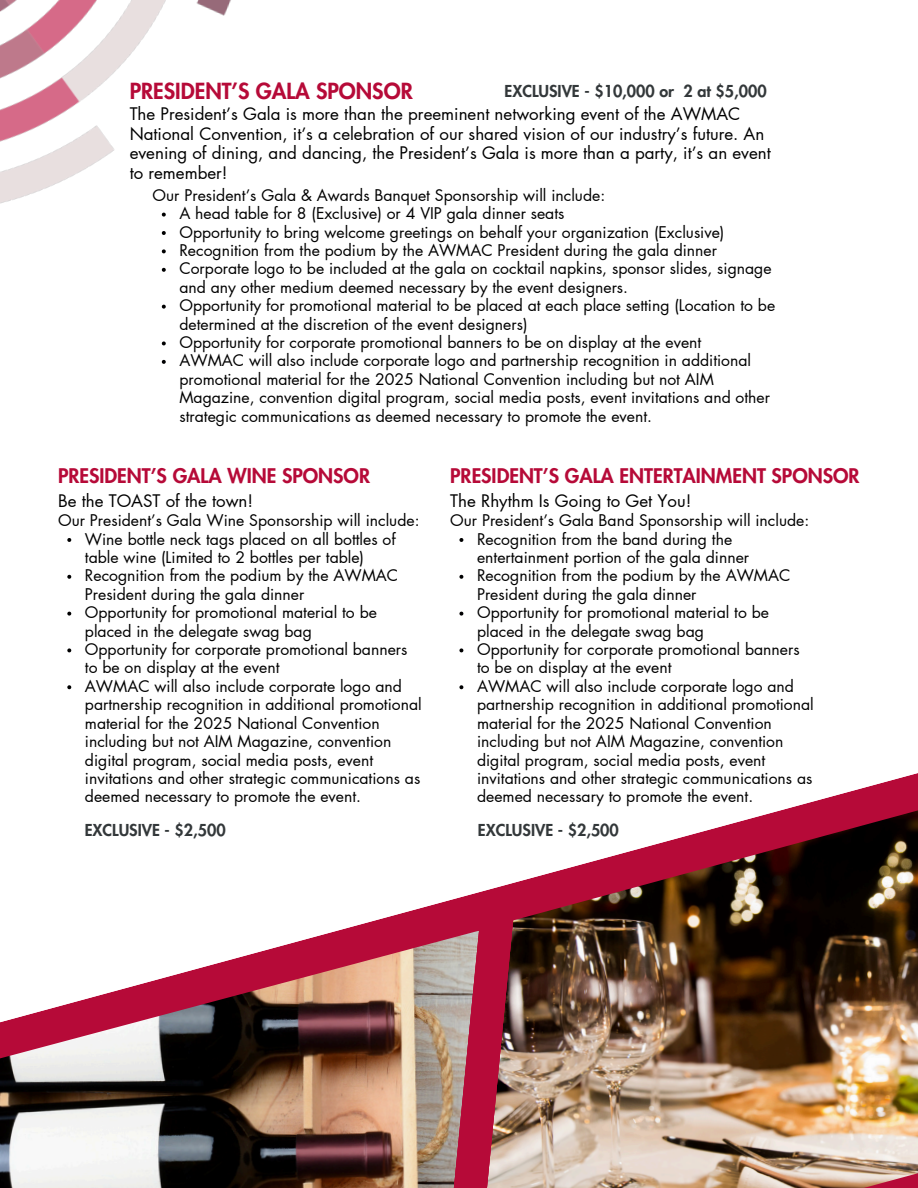
<style>
.page{position:relative;width:918px;height:1188px;background:#fff}
.page>*{position:absolute;margin:0;border:0;box-sizing:border-box;transform-origin:0 0}
.t1{font:800 21.75px "Futura LT Pro";color:#b60a38}
.t2{font:800 19.65px "Futura LT Pro";color:#b60a38}
.t3{font:16.95px/19.8px "Futura LT Pro";color:#000}
.t4{font:800 16.05px "Futura LT Pro";color:#33383a}
.t5{font:15.75px/18.5px "Futura LT Pro";color:#000001}
</style>
<div class="page">
<svg style="left:337px;top:773px;width:581px;height:158px"></svg>
<img style="left:0;top:931px;width:477px;height:257px">
<img style="left:477px;top:779px;width:441px;height:409px">
<svg style="left:162px;top:268px;width:4px;height:4px"></svg>
<svg style="left:162px;top:305px;width:4px;height:4px"></svg>
<svg style="left:162px;top:341px;width:4px;height:4px"></svg>
<svg style="left:162px;top:360px;width:4px;height:4px"></svg>
<img style="left:0;top:0;width:231px;height:254px">
<svg style="left:67px;top:538px;width:4px;height:4px"></svg>
<svg style="left:67px;top:575px;width:4px;height:4px"></svg>
<svg style="left:67px;top:612px;width:4px;height:4px"></svg>
<svg style="left:67px;top:648px;width:4px;height:4px"></svg>
<svg style="left:67px;top:685px;width:4px;height:4px"></svg>
<svg style="left:459px;top:538px;width:4px;height:4px"></svg>
<svg style="left:459px;top:575px;width:4px;height:4px"></svg>
<svg style="left:459px;top:612px;width:4px;height:4px"></svg>
<svg style="left:459px;top:648px;width:4px;height:4px"></svg>
<svg style="left:459px;top:685px;width:4px;height:4px"></svg>
<p class="t1" style="left:130px;top:81px;width:285px">PRESIDENT’S GALA SPONSOR</p>
<p class="t3" style="left:130px;top:104px;width:643px">The President’s Gala is more than the preeminent networking event of the AWMAC National Convention, it’s a celebration of our shared vision of our industry’s future. An evening of dining, and dancing, the President’s Gala is more than a party, it’s an event to remember!</p>
<h1 class="t4" style="left:505px;top:84px;width:264px">EXCLUSIVE - $10,000 or 2 at $5,000</h1>
<h3 class="t5" style="left:153px;top:186px;width:454px">Our President’s Gala &amp; Awards Banquet Sponsorship will include:</h3>
<p class="t5" style="left:179px;top:205px;width:387px">A head table for 8 (Exclusive) or 4 VIP gala dinner seats</p>
<p class="t5" style="left:179px;top:223px;width:547px">Opportunity to bring welcome greetings on behalf your organization (Exclusive)</p>
<p class="t5" style="left:179px;top:242px;width:539px">Recognition from the podium by the AWMAC President during the gala dinner</p>
<p class="t5" style="left:179px;top:260px;width:594px">Corporate logo to be included at the gala on cocktail napkins, sponsor slides, signage and any other medium deemed necessary by the event designers.</p>
<p class="t5" style="left:179px;top:297px;width:597px">Opportunity for promotional material to be placed at each place setting (Location to be determined at the discretion of the event designers)</p>
<p class="t5" style="left:179px;top:334px;width:523px">Opportunity for corporate promotional banners to be on display at the event</p>
<p class="t5" style="left:179px;top:352px;width:592px">AWMAC will also include corporate logo and partnership recognition in additional promotional material for the 2025 National Convention including but not AIM Magazine, convention digital program, social media posts, event invitations and other strategic communications as deemed necessary to promote the event.</p>
<p class="t2" style="left:58px;top:467px;width:313px">PRESIDENT’S GALA WINE SPONSOR</p>
<p class="t3" style="left:58px;top:492px;width:197px">Be the TOAST of the town!</p>
<h1 class="t5" style="left:58px;top:512px;width:363px">Our President’s Gala Wine Sponsorship will include:</h1>
<p class="t5" style="left:85px;top:530px;width:312px">Wine bottle neck tags placed on all bottles of table wine (Limited to 2 bottles per table)</p>
<p class="t5" style="left:85px;top:567px;width:315px">Recognition from the podium by the AWMAC<br>President during the gala dinner</p>
<p class="t5" style="left:85px;top:604px;width:294px">Opportunity for promotional material to be placed in the delegate swag bag</p>
<p class="t5" style="left:85px;top:641px;width:324px">Opportunity for corporate promotional banners to be on display at the event</p>
<p class="t5" style="left:85px;top:678px;width:338px">AWMAC will also include corporate logo and partnership recognition in additional promotional material for the 2025 National Convention including but not AIM Magazine, convention digital program, social media posts, event invitations and other strategic communications as deemed necessary to promote the event.</p>
<p class="t4" style="left:85px;top:823px;width:142px">EXCLUSIVE - $2,500</p>
<p class="t2" style="left:450px;top:467px;width:411px">PRESIDENT’S GALA ENTERTAINMENT SPONSOR</p>
<h2 class="t3" style="left:450px;top:492px;width:243px">The Rhythm Is Going to Get You!</h2>
<p class="t5" style="left:450px;top:512px;width:361px">Our President’s Gala Band Sponsorship will include:</p>
<p class="t5" style="left:477px;top:530px;width:274px">Recognition from the band during the entertainment portion of the gala dinner</p>
<p class="t5" style="left:477px;top:567px;width:315px">Recognition from the podium by the AWMAC<br>President during the gala dinner</p>
<p class="t5" style="left:477px;top:604px;width:294px">Opportunity for promotional material to be placed in the delegate swag bag</p>
<p class="t5" style="left:477px;top:641px;width:324px">Opportunity for corporate promotional banners to be on display at the event</p>
<p class="t5" style="left:477px;top:678px;width:338px">AWMAC will also include corporate logo and partnership recognition in additional promotional material for the 2025 National Convention including but not AIM Magazine, convention digital program, social media posts, event invitations and other strategic communications as deemed necessary to promote the event.</p>
<h2 class="t4" style="left:478px;top:823px;width:142px">EXCLUSIVE - $2,500</h2>
</div>
